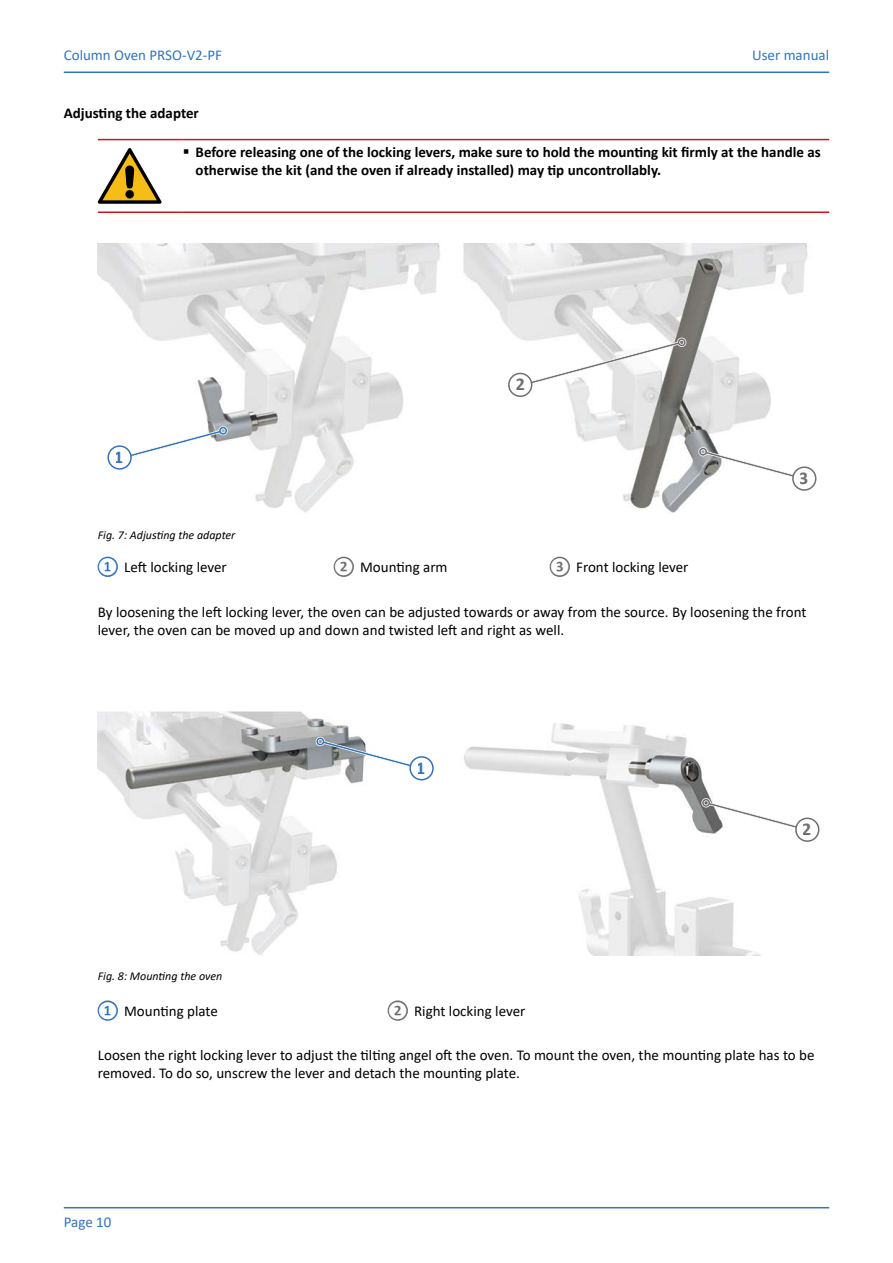
<style>
.page{position:relative;width:893px;height:1263px;background:#fff}
.page>*{position:absolute;margin:0;border:0;box-sizing:border-box;transform-origin:0 0}
.t1{font:700 18px "Calibri";color:#716f6f}
.t2{font:700 18px "Calibri";color:#3373b9}
.t3{font:15px/18px "Calibri";color:#000}
.t4{font:700 15px/18px "Calibri";color:#000}
.t5{font:15px "Calibri";color:#3373b9}
.t6{font:italic 12px "Calibri";color:#000}
.s1{font-weight:700;color:#3373b8}
.s2{font-weight:700;color:#706f6f}
</style>
<div class="page">
<hr style="left:64px;top:72px;width:765px;height:1px;background:#3373b9">
<hr style="left:64px;top:1207px;width:765px;height:1px;background:#3373b9">
<hr style="left:98px;top:139px;width:85px;height:1px;background:#cd1719">
<hr style="left:183px;top:139px;width:646px;height:1px;background:#cd1719">
<hr style="left:98px;top:211px;width:85px;height:2px;background:#cd1719">
<hr style="left:183px;top:211px;width:646px;height:2px;background:#cd1719">
<svg style="left:98px;top:148px;width:64px;height:56px"></svg>
<img style="left:98px;top:244px;width:719px;height:269px">
<svg style="left:698px;top:447px;width:98px;height:31px"></svg>
<div style="left:793px;top:467px;width:23px;height:23px;background:#fff;border-radius:50%"></div>
<div style="left:792px;top:466px;width:24px;height:25px;border:2px solid #716f6f;border-radius:50%"></div>
<svg style="left:531px;top:338px;width:156px;height:46px"></svg>
<div style="left:509px;top:373px;width:23px;height:23px;background:#fff;border-radius:50%"></div>
<div style="left:508px;top:373px;width:24px;height:24px;border:2px solid #716f6f;border-radius:50%"></div>
<svg style="left:130px;top:426px;width:98px;height:31px"></svg>
<div style="left:108px;top:446px;width:23px;height:23px;background:#fff;border-radius:50%"></div>
<div style="left:107px;top:445px;width:25px;height:25px;border:2px solid #3373b9;border-radius:50%"></div>
<img style="left:98px;top:712px;width:722px;height:244px">
<svg style="left:701px;top:798px;width:98px;height:31px"></svg>
<div style="left:796px;top:818px;width:23px;height:23px;background:#fff;border-radius:50%"></div>
<div style="left:795px;top:817px;width:24px;height:25px;border:2px solid #716f6f;border-radius:50%"></div>
<svg style="left:315px;top:737px;width:98px;height:31px"></svg>
<div style="left:410px;top:757px;width:23px;height:23px;background:#fff;border-radius:50%"></div>
<div style="left:409px;top:756px;width:25px;height:24px;border:2px solid #3373b9;border-radius:50%"></div>
<p class="t5" style="left:64px;top:45px;width:160px">Column Oven PRSO-V2-PF</p>
<p class="t5" style="left:752px;top:45px;width:79px">User manual</p>
<p class="t4" style="left:64px;top:103px;width:137px">Adjusting the adapter</p>
<p class="t4" style="left:196px;top:143px;width:627px">Before releasing one of the locking levers, make sure to hold the mounting kit firmly at the handle as otherwise the kit (and the oven if already installed) may tip uncontrollably.</p>
<p class="t2" style="left:115px;top:444px;width:11px">1</p>
<p class="t6" style="left:98px;top:526px;width:139px">Fig. 7: Adjusting the adapter</p>
<p class="t1" style="left:516px;top:371px;width:11px">2</p>
<p class="t1" style="left:800px;top:465px;width:11px">3</p>
<p class="t3" style="left:98px;top:558px;width:131px"><span class="s1">❶</span> Left locking lever</p>
<p class="t3" style="left:334px;top:558px;width:115px"><span class="s2">❷</span> Mounting arm</p>
<p class="t3" style="left:550px;top:558px;width:140px"><span class="s2">❸</span> Front locking lever</p>
<p class="t3" style="left:98px;top:602px;width:710px">By loosening the left locking lever, the oven can be adjusted towards or away from the source. By loosening the front lever, the oven can be moved up and down and twisted left and right as well.</p>
<p class="t6" style="left:98px;top:968px;width:126px">Fig. 8: Mounting the oven</p>
<p class="t2" style="left:417px;top:755px;width:11px">1</p>
<p class="t1" style="left:803px;top:816px;width:11px">2</p>
<p class="t3" style="left:98px;top:1001px;width:122px"><span class="s1">❶</span> Mounting plate</p>
<p class="t3" style="left:388px;top:1001px;width:139px"><span class="s2">❷</span> Right locking lever</p>
<p class="t3" style="left:98px;top:1046px;width:718px">Loosen the right locking lever to adjust the tilting angel oft the oven. To mount the oven, the mounting plate has to be removed. To do so, unscrew the lever and detach the mounting plate.</p>
<p class="t5" style="left:64px;top:1212px;width:49px">Page 10</p>
</div>
